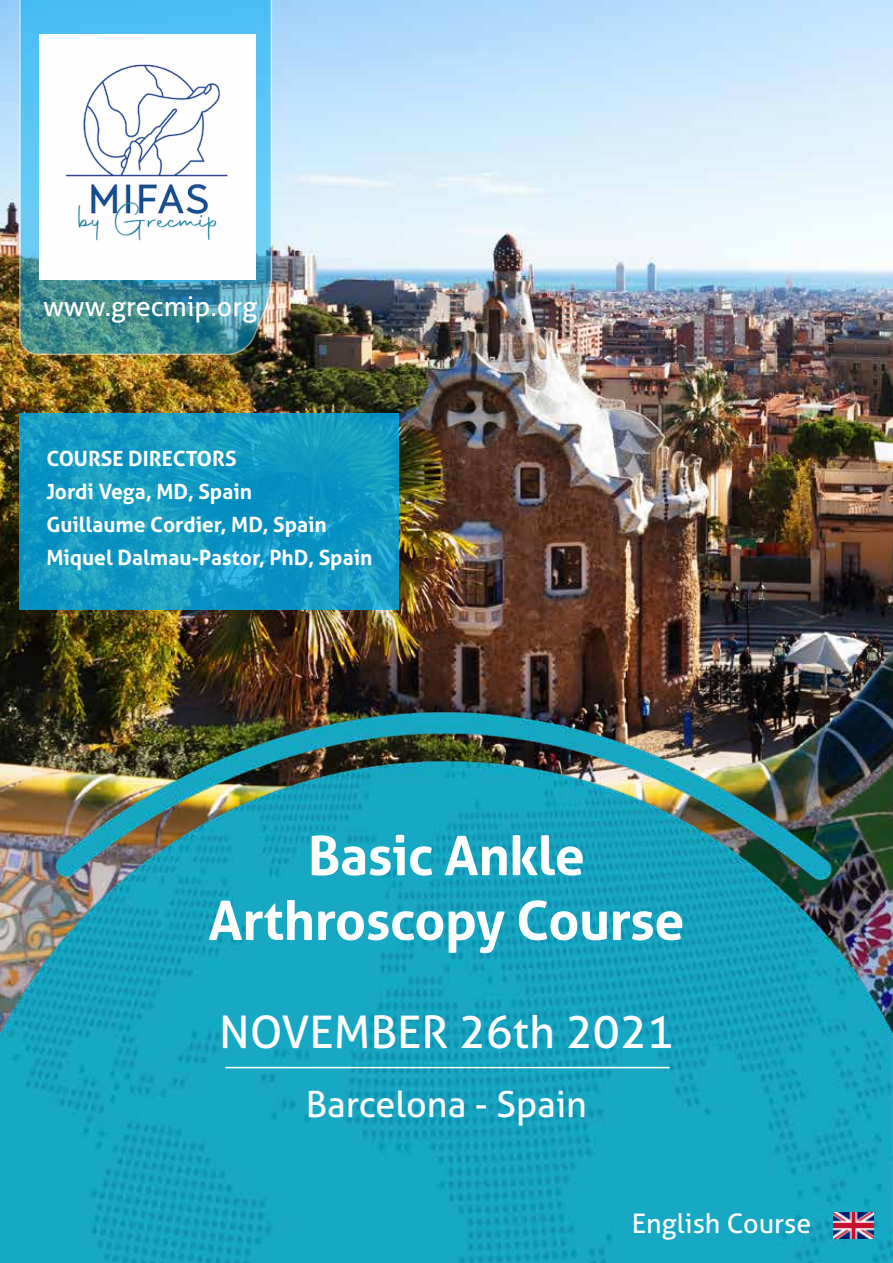
<style>
.page{position:relative;width:893px;height:1263px;background:#fff}
.page>*{position:absolute;margin:0;border:0;box-sizing:border-box;transform-origin:0 0}
.t1{font:700 54px/64.8px "Aller";letter-spacing:-.01em;color:#fff;text-align:center}
.t2{font:45px "Aller";color:#fff}
.t3{font:36px "Aller";color:#fff}
.t4{font:27px "Aller";color:#fff}
.t5{font:700 21px/33px "Aller";color:#fff}
</style>
<div class="page">
<img style="left:0;top:0;width:893px;height:1263px">
<hr style="left:225px;top:1067px;width:445px;height:1px;background:#fff">
<img style="left:18px;top:0;width:255px;height:356px">
<img style="left:39px;top:34px;width:216px;height:246px">
<img style="left:833px;top:1212px;width:40px;height:26px">
<svg style="left:19px;top:413px;width:380px;height:196px;background:#119ac3"></svg>
<p class="t4" style="left:43px;top:290px;width:216px">www.grecmip.org</p>
<p class="t5" style="left:46px;top:442px;width:328px">COURSE DIRECTORS<br>Jordi Vega, MD, Spain<br>Guillaume Cordier, MD, Spain<br>Miquel Dalmau-Pastor, PhD, Spain</p>
<h1 class="t1" style="left:208px;top:823px;width:478px">Basic Ankle<br>Arthroscopy Course</h1>
<h2 class="t2" style="left:219px;top:1004px;width:456px">NOVEMBER 26th 2021</h2>
<h3 class="t3" style="left:306px;top:1082px;width:283px">Barcelona - Spain</h3>
<p class="t4" style="left:632px;top:1206px;width:181px">English Course</p>
</div>
